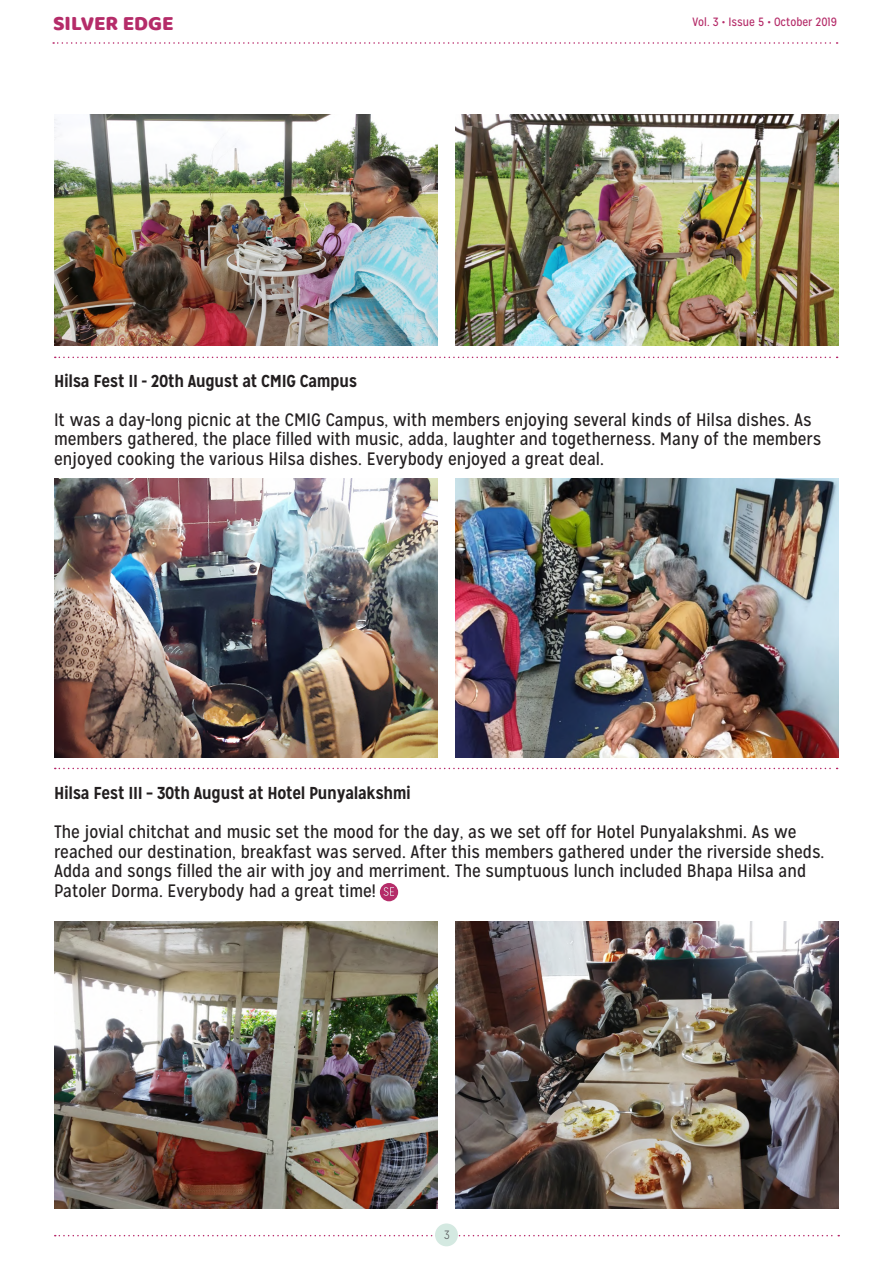
<style>
.page{position:relative;width:893px;height:1263px;background:#fff}
.page>*{position:absolute;margin:0;border:0;box-sizing:border-box;transform-origin:0 0}
.t1{font:21.15px "Baloo";color:#b52c69}
.t2{font:18px/19.5px "Mission Gothic";color:#231f20}
.t3{font:700 17.25px "Mission Gothic";letter-spacing:-.02em;color:#231f20}
.t4{font:12px "Mission Gothic";color:#b52c69}
.t5{font:300 12px "Mission Gothic";color:#57585a}
</style>
<div class="page">
<svg style="left:53px;top:42px;width:785px;height:2px"></svg>
<svg style="left:55px;top:1235px;width:784px;height:1px"></svg>
<div style="left:435px;top:1223px;width:23px;height:23px;background:#d4e9e1;border-radius:50%"></div>
<img style="left:54px;top:114px;width:383px;height:231px">
<img style="left:54px;top:479px;width:383px;height:278px">
<img style="left:54px;top:922px;width:383px;height:287px">
<img style="left:455px;top:479px;width:384px;height:278px">
<img style="left:455px;top:922px;width:384px;height:287px">
<img style="left:455px;top:114px;width:384px;height:231px">
<svg style="left:55px;top:357px;width:783px;height:1px"></svg>
<svg style="left:55px;top:768px;width:783px;height:1px"></svg>
<div style="left:380px;top:883px;width:18px;height:18px;background:#b52c69;border-radius:50%"></div>
<svg style="left:384px;top:887px;width:10px;height:9px"></svg>
<p class="t1" style="left:53px;top:11px;width:122px">SILVER EDGE</p>
<p class="t4" style="left:692px;top:15px;width:146px">Vol. 3 • Issue 5 • October 2019</p>
<p class="t3" style="left:54px;top:370px;width:305px">Hilsa Fest II - 20th August at CMIG Campus</p>
<p class="t2" style="left:54px;top:410px;width:769px">It was a day-long picnic at the CMIG Campus, with members enjoying several kinds of Hilsa dishes. As members gathered, the place filled with music, adda, laughter and togetherness. Many of the members enjoyed cooking the various Hilsa dishes. Everybody enjoyed a great deal.</p>
<p class="t3" style="left:54px;top:782px;width:358px">Hilsa Fest III – 30th August at Hotel Punyalakshmi</p>
<p class="t2" style="left:54px;top:822px;width:772px">The jovial chitchat and music set the mood for the day, as we set off for Hotel Punyalakshmi. As we reached our destination, breakfast was served. After this members gathered under the riverside sheds.<br>Adda and songs filled the air with joy and merriment. The sumptuous lunch included Bhapa Hilsa and Patoler Dorma. Everybody had a great time!</p>
<p class="t5" style="left:444px;top:1228px;width:7px">3</p>
</div>
